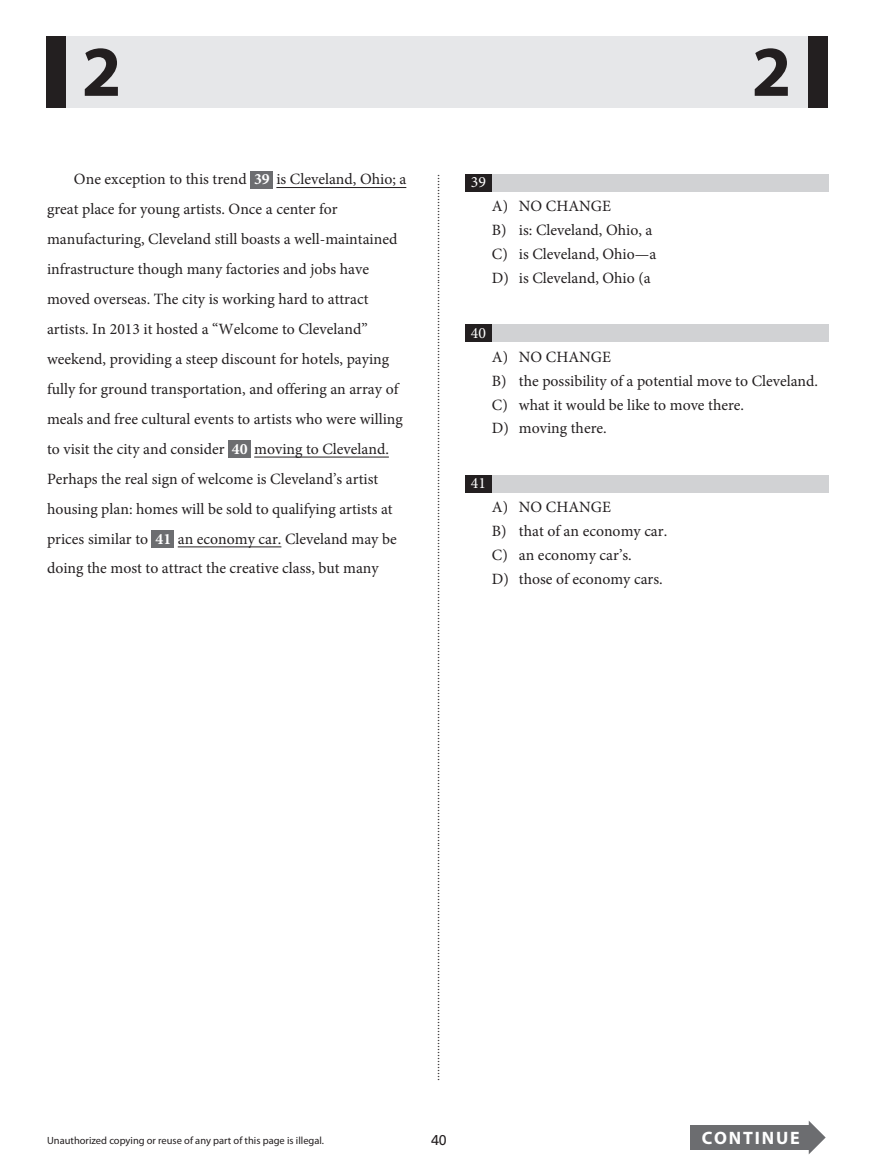
<style>
.page{position:relative;width:878px;height:1175px;background:#fff}
.page>*{position:absolute;margin:0;border:0;box-sizing:border-box;transform-origin:0 0}
.t1{font:700 71.85px "Myriad Pro";color:#231f20}
.t2{font:700 18px "Myriad Pro";letter-spacing:.105em;color:#fff}
.span{font:15.75px/30px "Minion Pro";color:#231f20}
.t3{font:15.75px "Minion Pro";color:#fff}
.t4{font:14.25px "Univers LT Std";color:#231f20}
.t5{font:12px "Times";color:#231f20}
.t6{font:10.5px "Myriad Pro";color:#231f20}
.s1{font-weight:700;color:#fff}
</style>
<div class="page">
<hr style="left:178px;top:546px;width:103px;height:1px;background:#231f20">
<hr style="left:254px;top:456px;width:135px;height:1px;background:#231f20">
<hr style="left:276px;top:187px;width:130px;height:1px;background:#231f20">
<div style="left:62px;top:36px;width:749px;height:72px;background:#e6e7e9"></div>
<div style="left:465px;top:324px;width:363px;height:18px;background:#d1d2d4"></div>
<div style="left:465px;top:324px;width:27px;height:18px;background:#231f20"></div>
<div style="left:46px;top:36px;width:19px;height:72px;background:#231f20"></div>
<div style="left:808px;top:36px;width:19px;height:72px;background:#231f20"></div>
<div style="left:250px;top:171px;width:23px;height:18px;background:#6c6d70"></div>
<div style="left:228px;top:440px;width:22px;height:18px;background:#6c6d70"></div>
<div style="left:152px;top:530px;width:22px;height:18px;background:#6c6d70"></div>
<div style="left:465px;top:174px;width:363px;height:18px;background:#d1d2d4"></div>
<div style="left:465px;top:174px;width:27px;height:18px;background:#231f20"></div>
<div style="left:465px;top:474px;width:363px;height:18px;background:#d1d2d4"></div>
<div style="left:465px;top:474px;width:27px;height:18px;background:#231f20"></div>
<div style="left:690px;top:1125px;width:121px;height:24px;background:#6c6d70"></div>
<svg style="left:808px;top:1121px;width:17px;height:33px"></svg>
<h1 class="t1" style="left:82px;top:25px;width:41px">2</h1>
<h1 class="t1" style="left:751px;top:25px;width:41px">2</h1>
<p class="span" style="left:47px;top:164px;width:361px;text-indent:207px"><span class="s1">39</span> is Cleveland, Ohio; a great place for young artists. Once a center for manufacturing, Cleveland still boasts a well-maintained infrastructure though many factories and jobs have moved overseas. The city is working hard to attract</p>
<p class="span" style="left:47px;top:314px;width:357px">artists. In 2013 it hosted a “Welcome to Cleveland” weekend, providing a steep discount for hotels, paying fully for ground transportation, and offering an array of meals and free cultural events to artists who were willing</p>
<p class="span" style="left:47px;top:434px;width:179px">to visit the city and consider</p>
<p class="span" style="left:232px;top:434px;width:158px"><span class="s1">40</span> moving to Cleveland.</p>
<p class="span" style="left:47px;top:463px;width:347px">Perhaps the real sign of welcome is Cleveland’s artist housing plan: homes will be sold to qualifying artists at</p>
<p class="span" style="left:47px;top:523px;width:103px">prices similar to</p>
<p class="span" style="left:155px;top:523px;width:243px"><span class="s1">41</span> an economy car. Cleveland may be</p>
<p class="span" style="left:47px;top:553px;width:333px">doing the most to attract the creative class, but many</p>
<p class="span" style="left:74px;top:164px;width:174px">One exception to this trend</p>
<p class="t5" style="left:449px;top:174px;width:909px;rotate:90deg">...............................................................................................................................................................................................................................................................................................................</p>
<p class="t3" style="left:471px;top:172px;width:17px">39</p>
<p class="span" style="left:492px;top:191px;width:121px">A) NO CHANGE</p>
<p class="span" style="left:492px;top:215px;width:162px">B) is: Cleveland, Ohio, a</p>
<p class="span" style="left:492px;top:239px;width:166px">C) is Cleveland, Ohio—a</p>
<p class="span" style="left:492px;top:263px;width:160px">D) is Cleveland, Ohio (a</p>
<p class="t3" style="left:471px;top:322px;width:17px">40</p>
<p class="span" style="left:492px;top:342px;width:121px">A) NO CHANGE</p>
<p class="span" style="left:492px;top:365px;width:327px">B) the possibility of a potential move to Cleveland.</p>
<p class="span" style="left:492px;top:389px;width:254px">C) what it would be like to move there.</p>
<p class="span" style="left:492px;top:413px;width:116px">D) moving there.</p>
<p class="t3" style="left:471px;top:472px;width:17px">41</p>
<p class="span" style="left:492px;top:492px;width:121px">A) NO CHANGE</p>
<p class="span" style="left:492px;top:516px;width:177px">B) that of an economy car.</p>
<p class="span" style="left:492px;top:540px;width:141px">C) an economy car’s.</p>
<p class="span" style="left:492px;top:564px;width:172px">D) those of economy cars.</p>
<p class="t6" style="left:47px;top:1133px;width:278px">Unauthorized copying or reuse of any part of this page is illegal.</p>
<p class="t4" style="left:431px;top:1131px;width:17px">40</p>
<p class="t2" style="left:702px;top:1126px;width:99px">CONTINUE</p>
</div>
